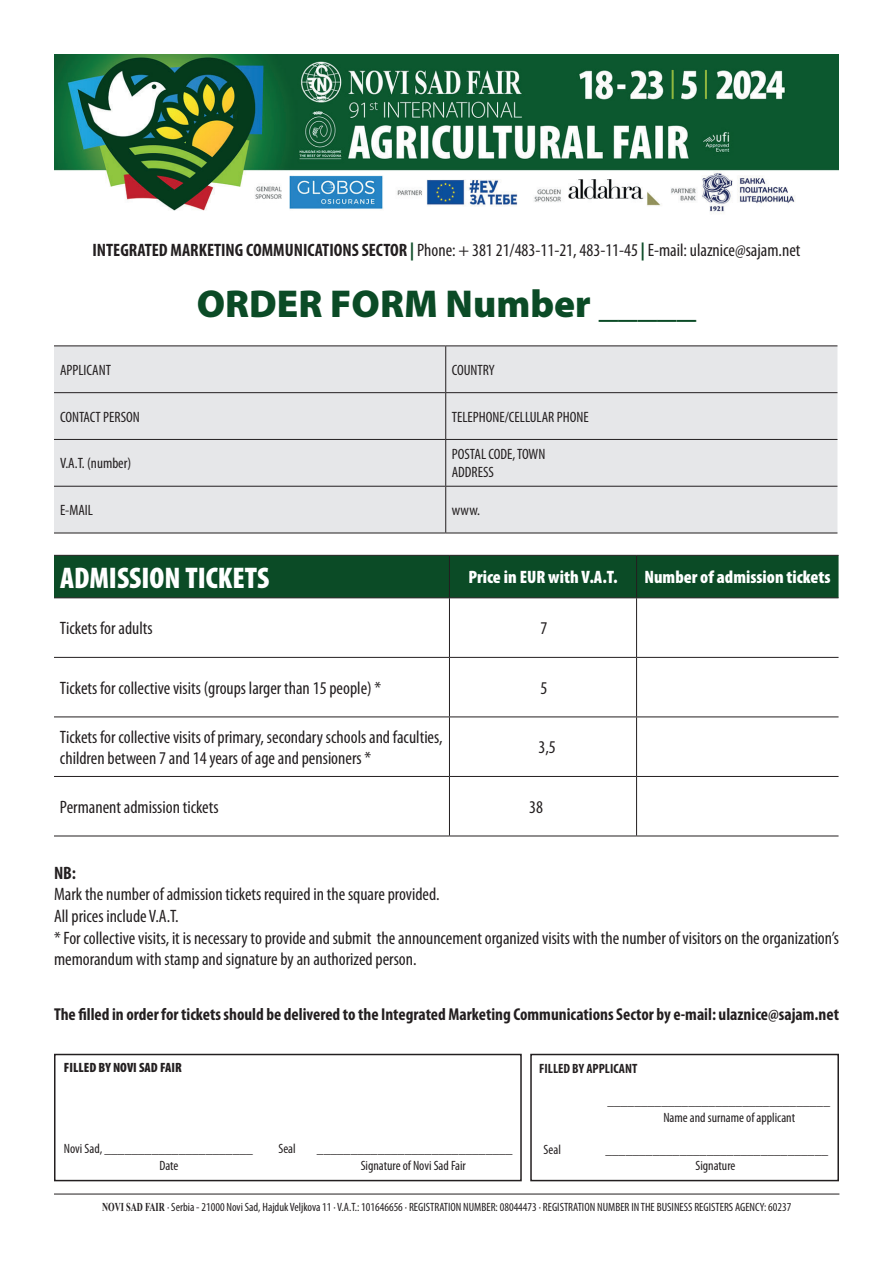
<style>
.page{position:relative;width:893px;height:1263px;background:#fff}
.page>*{position:absolute;margin:0;border:0;box-sizing:border-box;transform-origin:0 0}
.t1{font:900 39px "Myriad Pro";color:#0b4b26}
.t2{font:900 condensed 30px "Myriad Pro";color:#fff}
.t3{font:condensed 18px/21.6px "Myriad Pro";color:#231f20}
.t4{font:900 condensed 18px "Myriad Pro";color:#fff}
.t5{font:700 condensed 18px "Myriad Pro";color:#231f20}
.t6{font:700 condensed 17.25px "Myriad Pro";color:#231f20}
.t7{font:condensed 15px/18px "Myriad Pro";color:#231f20}
.t8{font:condensed 13.5px/16.2px "Myriad Pro";color:#231f20}
.t9{font:900 condensed 13.5px "Myriad Pro";color:#231f20}
.t10{font:700 condensed 13.5px "Myriad Pro";color:#231f20}
.t11{font:condensed 12px "Myriad Pro";color:#231f20}
.s1{font-weight:700}
.s2{font-weight:700;color:#0b4b26}
.s3{font-family:"Times New Roman";font-weight:700;font-stretch:normal}
</style>
<div class="page">
<div style="left:54px;top:346px;width:783px;height:187px;background:#e6e7e9"></div>
<hr style="left:54px;top:345px;width:392px;height:1px;background:#231f20">
<hr style="left:446px;top:345px;width:391px;height:1px;background:#231f20">
<hr style="left:445px;top:346px;width:1px;height:46px;background:#231f20">
<hr style="left:54px;top:392px;width:392px;height:1px;background:#231f20">
<hr style="left:446px;top:392px;width:391px;height:1px;background:#231f20">
<hr style="left:445px;top:393px;width:1px;height:46px;background:#231f20">
<hr style="left:54px;top:439px;width:392px;height:1px;background:#231f20">
<hr style="left:446px;top:439px;width:391px;height:1px;background:#231f20">
<hr style="left:445px;top:440px;width:1px;height:46px;background:#231f20">
<hr style="left:54px;top:486px;width:392px;height:1px;background:#231f20">
<hr style="left:446px;top:486px;width:391px;height:1px;background:#231f20">
<hr style="left:445px;top:487px;width:1px;height:46px;background:#231f20">
<hr style="left:54px;top:533px;width:392px;height:1px;background:#231f20">
<hr style="left:446px;top:533px;width:391px;height:1px;background:#231f20">
<div style="left:54px;top:556px;width:784px;height:41px;background:#0b4b26"></div>
<hr style="left:54px;top:555px;width:395px;height:1px;background:#231f20">
<hr style="left:449px;top:555px;width:188px;height:1px;background:#231f20">
<hr style="left:449px;top:556px;width:1px;height:41px;background:#231f20">
<hr style="left:637px;top:555px;width:201px;height:1px;background:#231f20">
<hr style="left:636px;top:556px;width:1px;height:41px;background:#231f20">
<hr style="left:54px;top:597px;width:395px;height:1px;background:#231f20">
<hr style="left:449px;top:597px;width:188px;height:1px;background:#231f20">
<hr style="left:449px;top:598px;width:1px;height:59px;background:#231f20">
<hr style="left:637px;top:597px;width:201px;height:1px;background:#231f20">
<hr style="left:636px;top:598px;width:1px;height:59px;background:#231f20">
<hr style="left:54px;top:657px;width:395px;height:1px;background:#231f20">
<hr style="left:449px;top:657px;width:188px;height:1px;background:#231f20">
<hr style="left:449px;top:658px;width:1px;height:58px;background:#231f20">
<hr style="left:637px;top:657px;width:201px;height:1px;background:#231f20">
<hr style="left:636px;top:658px;width:1px;height:58px;background:#231f20">
<hr style="left:54px;top:716px;width:395px;height:1px;background:#231f20">
<hr style="left:449px;top:716px;width:188px;height:1px;background:#231f20">
<hr style="left:449px;top:717px;width:1px;height:59px;background:#231f20">
<hr style="left:637px;top:716px;width:201px;height:1px;background:#231f20">
<hr style="left:636px;top:717px;width:1px;height:59px;background:#231f20">
<hr style="left:54px;top:776px;width:395px;height:1px;background:#231f20">
<hr style="left:449px;top:776px;width:188px;height:1px;background:#231f20">
<hr style="left:449px;top:777px;width:1px;height:59px;background:#231f20">
<hr style="left:637px;top:776px;width:201px;height:1px;background:#231f20">
<hr style="left:636px;top:777px;width:1px;height:59px;background:#231f20">
<hr style="left:54px;top:836px;width:395px;height:1px;background:#231f20">
<hr style="left:449px;top:836px;width:188px;height:1px;background:#231f20">
<hr style="left:637px;top:836px;width:201px;height:1px;background:#231f20">
<div style="left:530px;top:1054px;width:309px;height:127px;border:2px solid #231f20"></div>
<hr style="left:54px;top:1194px;width:785px;height:1px;background:#231f20">
<div style="left:54px;top:1054px;width:468px;height:127px;border:2px solid #231f20"></div>
<img style="left:54px;top:54px;width:785px;height:160px">
<p class="t3" style="left:92px;top:239px;width:709px"><span class="s1">INTEGRATED MARKETING COMMUNICATIONS SECTOR</span> <span class="s2">|</span> Phone: + 381 21/483-11-21, 483-11-45 <span class="s2">|</span> E-mail: ulaznice@sajam.net</p>
<h1 class="t1" style="left:197px;top:282px;width:501px">ORDER FORM Number _____</h1>
<p class="t7" style="left:60px;top:361px;width:53px">APPLICANT</p>
<p class="t7" style="left:452px;top:361px;width:44px">COUNTRY</p>
<p class="t7" style="left:60px;top:408px;width:81px">CONTACT PERSON</p>
<p class="t7" style="left:452px;top:408px;width:138px">TELEPHONE/CELLULAR PHONE</p>
<p class="t7" style="left:60px;top:455px;width:73px">V.A.T. (number)</p>
<p class="t7" style="left:452px;top:446px;width:95px">POSTAL CODE, TOWN<br>ADDRESS</p>
<p class="t7" style="left:60px;top:502px;width:35px">E-MAIL</p>
<p class="t7" style="left:452px;top:502px;width:30px">www.</p>
<h2 class="t2" style="left:60px;top:561px;width:211px">ADMISSION TICKETS</h2>
<p class="t4" style="left:468px;top:567px;width:151px">Price in EUR with V.A.T.</p>
<p class="t4" style="left:644px;top:567px;width:188px">Number of admission tickets</p>
<p class="t3" style="left:60px;top:618px;width:94px">Tickets for adults</p>
<p class="t3" style="left:540px;top:618px;width:8px">7</p>
<p class="t3" style="left:60px;top:677px;width:323px">Tickets for collective visits (groups larger than 15 people) *</p>
<p class="t3" style="left:540px;top:677px;width:8px">5</p>
<p class="t3" style="left:60px;top:726px;width:384px">Tickets for collective visits of primary, secondary schools and faculties, children between 7 and 14 years of age and pensioners *</p>
<p class="t3" style="left:538px;top:737px;width:19px">3,5</p>
<p class="t3" style="left:60px;top:796px;width:160px">Permanent admission tickets</p>
<p class="t3" style="left:529px;top:796px;width:15px">38</p>
<p class="t5" style="left:54px;top:863px;width:24px">NB:</p>
<p class="t3" style="left:54px;top:884px;width:786px">Mark the number of admission tickets required in the square provided.<br>All prices include V.A.T.<br>* For collective visits, it is necessary to provide and submit the announcement organized visits with the number of visitors on the organization’s memorandum with stamp and signature by an authorized person.</p>
<p class="t6" style="left:54px;top:1004px;width:787px">The filled in order for tickets should be delivered to the Integrated Marketing Communications Sector by e-mail: ulaznice@sajam.net</p>
<p class="t9" style="left:64px;top:1060px;width:119px">FILLED BY NOVI SAD FAIR</p>
<p class="t8" style="left:64px;top:1141px;width:190px">Novi Sad, ______________________</p>
<p class="t8" style="left:278px;top:1141px;width:19px">Seal</p>
<p class="t8" style="left:317px;top:1141px;width:197px">_____________________________</p>
<p class="t8" style="left:159px;top:1157px;width:21px">Date</p>
<p class="t8" style="left:361px;top:1157px;width:107px">Signature of Novi Sad Fair</p>
<p class="t10" style="left:539px;top:1061px;width:100px">FILLED BY APPLICANT</p>
<p class="t8" style="left:663px;top:1093px;width:168px;text-indent:-56px">_________________________________<br>Name and surname of applicant</p>
<p class="t8" style="left:543px;top:1142px;width:19px">Seal</p>
<p class="t8" style="left:605px;top:1142px;width:224px;text-align:center">_________________________________<br>Signature</p>
<p class="t11" style="left:102px;top:1200px;width:691px"><span class="s3">NOVI SAD FAIR</span> · Serbia - 21000 Novi Sad, Hajduk Veljkova 11 · V.A.T.: 101646656 · REGISTRATION NUMBER: 08044473 · REGISTRATION NUMBER IN THE BUSINESS REGISTERS AGENCY: 60237</p>
</div>
